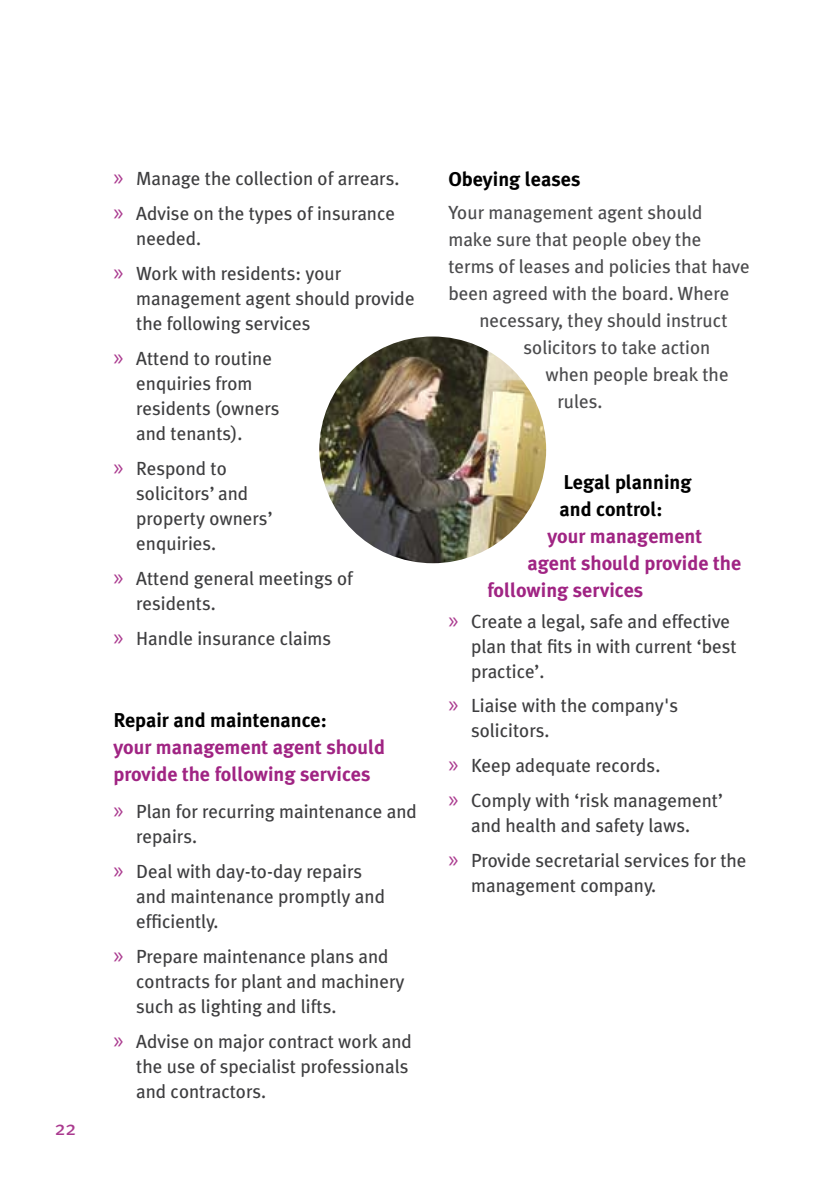
<style>
.page{position:relative;width:840px;height:1191px;background:#fff}
.page>*{position:absolute;margin:0;border:0;box-sizing:border-box;transform-origin:0 0}
.t1{font:24px/35px "Myriad Pro";color:#aa3a8f}
.A_subheads_2{font:700 20px/27px "Meta Plus";color:#a02483}
.A_body_text{font:700 20px "Meta Plus";color:#a02483}
.A_body_text-2{font:700 20px "Meta Plus";color:#000}
.A_subheads_2-2{font:700 20px "Meta Plus";color:#000}
.t2{font:20px "Meta Plus";color:#aa3a8f}
.indent{font:19px/25px "Meta Plus";color:#3e3e40}
.A_body_text-3{font:19px "Meta Plus";color:#4b4b4d}
.s1{color:#000}
</style>
<div class="page">
<img style="left:319px;top:336px;width:227px;height:227px;border-radius:50%">
<p class="t2" style="left:55px;top:1116px;width:23px">22</p>
<p class="t1" style="left:113px;top:159px;width:12px">» »</p>
<p class="t1" style="left:113px;top:254px;width:12px">»</p>
<p class="t1" style="left:113px;top:339px;width:12px">»</p>
<p class="t1" style="left:113px;top:449px;width:12px">»</p>
<p class="t1" style="left:113px;top:559px;width:12px">»</p>
<p class="t1" style="left:113px;top:619px;width:12px">»</p>
<p class="indent" style="left:136px;top:166px;width:265px">Manage the collection of arrears.</p>
<p class="indent" style="left:136px;top:201px;width:260px">Advise on the types of insurance needed.</p>
<p class="indent" style="left:136px;top:261px;width:280px">Work with residents: your management agent should provide the following services</p>
<p class="indent" style="left:136px;top:346px;width:145px">Attend to routine enquiries from residents (owners and tenants).</p>
<p class="indent" style="left:136px;top:455px;width:138px">Respond to solicitors’ and property owners’ enquiries.</p>
<p class="indent" style="left:136px;top:565px;width:218px">Attend general meetings of residents.</p>
<p class="indent" style="left:136px;top:625px;width:196px">Handle insurance claims</p>
<p class="A_subheads_2" style="left:113px;top:706px;width:273px"><span class="s1">Repair and maintenance:<br></span>your management agent should provide the following services</p>
<p class="indent" style="left:136px;top:798px;width:282px">Plan for recurring maintenance and repairs.</p>
<p class="indent" style="left:136px;top:858px;width:250px">Deal with day-to-day repairs and maintenance promptly and efficiently.</p>
<p class="indent" style="left:136px;top:943px;width:270px">Prepare maintenance plans and contracts for plant and machinery such as lighting and lifts.</p>
<p class="indent" style="left:136px;top:1028px;width:277px">Advise on major contract work and the use of specialist professionals and contractors.</p>
<p class="t1" style="left:113px;top:792px;width:12px">»</p>
<p class="t1" style="left:113px;top:851px;width:12px">»</p>
<p class="t1" style="left:113px;top:936px;width:12px">»</p>
<p class="t1" style="left:113px;top:1021px;width:12px">»</p>
<p class="A_subheads_2-2" style="left:448px;top:167px;width:133px">Obeying leases</p>
<p class="A_body_text-3" style="left:448px;top:201px;width:255px">Your management agent should</p>
<p class="A_body_text-3" style="left:448px;top:228px;width:254px">make sure that people obey the</p>
<p class="A_body_text-3" style="left:448px;top:255px;width:303px">terms of leases and policies that have</p>
<p class="A_body_text-3" style="left:448px;top:282px;width:282px">been agreed with the board. Where</p>
<p class="A_body_text-3" style="left:479px;top:309px;width:249px">necessary, they should instruct</p>
<p class="A_body_text-3" style="left:523px;top:336px;width:188px">solicitors to take action</p>
<p class="A_body_text-3" style="left:545px;top:363px;width:184px">when people break the</p>
<p class="A_body_text-3" style="left:557px;top:390px;width:47px">rules.</p>
<p class="t1" style="left:448px;top:601px;width:12px">»</p>
<p class="t1" style="left:448px;top:686px;width:12px">»</p>
<p class="t1" style="left:448px;top:746px;width:12px">» »</p>
<p class="t1" style="left:448px;top:841px;width:12px">»</p>
<p class="A_body_text-2" style="left:563px;top:470px;width:129px">Legal planning</p>
<p class="A_body_text-2" style="left:559px;top:497px;width:105px">and control:</p>
<p class="A_body_text" style="left:547px;top:524px;width:156px">your management</p>
<p class="A_body_text" style="left:527px;top:551px;width:215px">agent should provide the</p>
<p class="A_body_text" style="left:487px;top:578px;width:157px">following services</p>
<p class="indent" style="left:471px;top:608px;width:267px">Create a legal, safe and effective plan that fits in with current ‘best practice’.</p>
<p class="indent" style="left:471px;top:693px;width:208px">Liaise with the company's solicitors.</p>
<p class="indent" style="left:471px;top:753px;width:191px">Keep adequate records.</p>
<p class="indent" style="left:471px;top:788px;width:253px">Comply with ‘risk management’ and health and safety laws.</p>
<p class="indent" style="left:471px;top:848px;width:277px">Provide secretarial services for the management company.</p>
</div>
